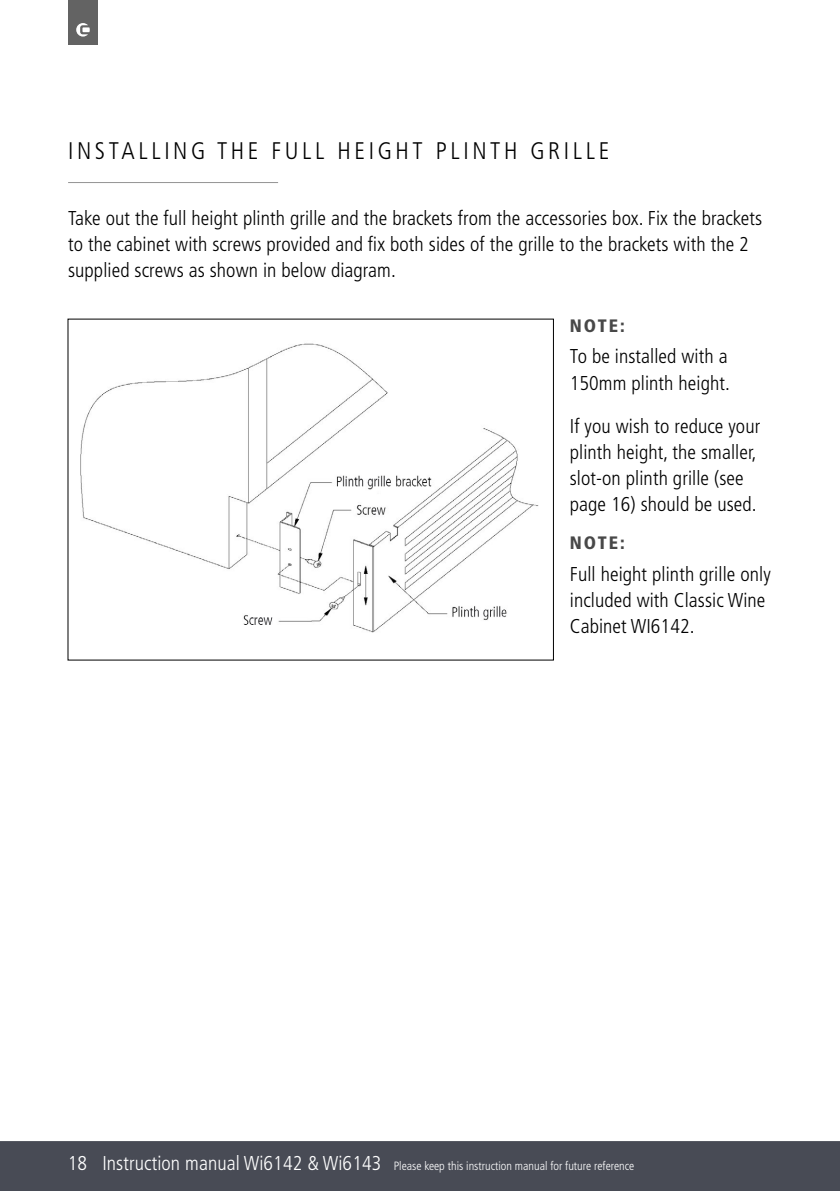
<style>
.page{position:relative;width:840px;height:1191px;background:#fff}
.page>*{position:absolute;margin:0;border:0;box-sizing:border-box;transform-origin:0 0}
.t1{font:300 condensed 24px "Frutiger";letter-spacing:.15em;color:#000}
.t2{font:300 condensed 20px/26px "Frutiger";letter-spacing:.005em;color:#000}
.t3{font:900 condensed 18px "Frutiger";letter-spacing:.11em;color:#484848}
.t4{font:300 condensed 12px "Frutiger";color:#fff}
.s1{font-size:20px}
</style>
<div class="page">
<div style="left:0;top:1141px;width:839px;height:50px;background:#484b55"></div>
<div style="left:68px;top:0;width:30px;height:45px;background:#636363"></div>
<svg style="left:76px;top:23px;width:14px;height:14px"></svg>
<hr style="left:68px;top:182px;width:210px;height:1px;background:#939393">
<img style="left:80px;top:343px;width:459px;height:290px">
<p class="t1" style="left:68px;top:141px;width:542px">INSTALLING THE FULL HEIGHT PLINTH GRILLE</p>
<p class="t2" style="left:68px;top:207px;width:695px">Take out the full height plinth grille and the brackets from the accessories box. Fix the brackets to the cabinet with screws provided and fix both sides of the grille to the brackets with the 2 supplied screws as shown in below diagram.</p>
<p class="t3" style="left:569px;top:315px;width:56px">NOTE:</p>
<p class="t2" style="left:569px;top:345px;width:161px">To be installed with a<br>150mm plinth height.</p>
<p class="t2" style="left:569px;top:414px;width:192px">If you wish to reduce your plinth height, the smaller, slot-on plinth grille (see page 16) should be used.</p>
<p class="t3" style="left:569px;top:532px;width:56px">NOTE:</p>
<p class="t2" style="left:569px;top:562px;width:202px">Full height plinth grille only included with Classic Wine<br>Cabinet WI6142.</p>
<p class="t4" style="left:68px;top:1161px;width:568px"><span class="s1">18 Instruction manual Wi6142 &amp; Wi6143</span> Please keep this instruction manual for future reference</p>
</div>
